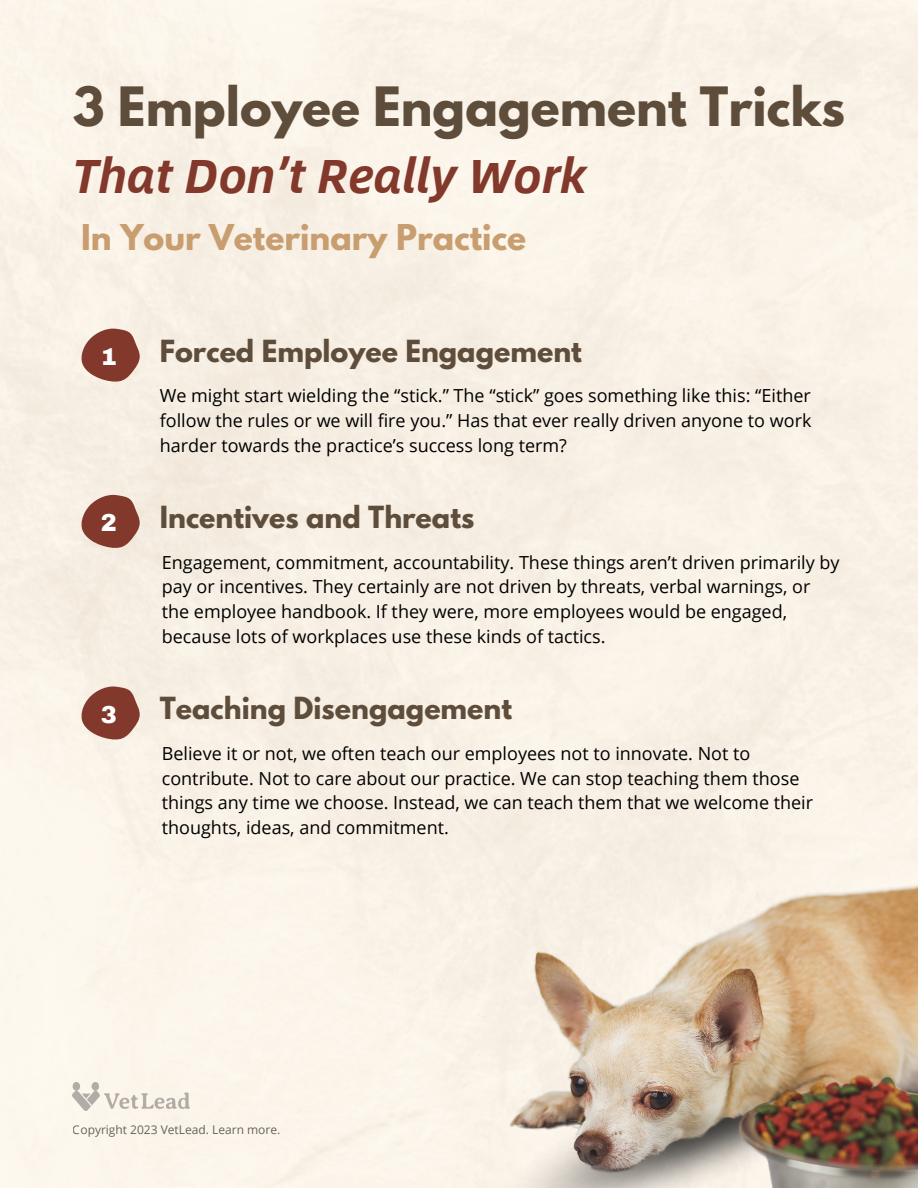
<style>
.page{position:relative;width:918px;height:1188px;background:#fff}
.page>*{position:absolute;margin:0;border:0;box-sizing:border-box;transform-origin:0 0}
.t1{font:700 48px "League Spartan";color:#5f4d3b}
.t2{font:italic 700 48px "Alibaba Sans";color:#82392b}
.t3{font:700 31.5px "League Spartan";color:#c89e71}
.t4{font:700 27px "League Spartan";color:#5f4d3b}
.t5{font:900 24px "Archivo";color:#fff}
.t6{font:18px/24.8px "Open Sans";color:#000}
.t7{font:12px "Open Sans";color:#000}
</style>
<div class="page">
<img style="left:441px;top:833px;width:477px;height:355px">
<svg style="left:81px;top:328px;width:59px;height:54px;background:#a0685a"></svg>
<svg style="left:81px;top:495px;width:59px;height:53px;background:#9d6457"></svg>
<svg style="left:81px;top:686px;width:59px;height:54px;background:#a0675a"></svg>
<img style="left:73px;top:1082px;width:117px;height:28px">
<p class="t1" style="left:73px;top:82px;width:774px">3 Employee Engagement Tricks</p>
<p class="t2" style="left:73px;top:136px;width:515px">That Don’t Really Work</p>
<p class="t3" style="left:81px;top:222px;width:447px">In Your Veterinary Practice</p>
<p class="t5" style="left:101px;top:344px;width:18px">1</p>
<p class="t4" style="left:160px;top:337px;width:424px">Forced Employee Engagement</p>
<p class="t6" style="left:160px;top:383px;width:653px;text-align:justify">We might start wielding the “stick.” The “stick” goes something like this: “Either follow the rules or we will fire you.” Has that ever really driven anyone to work harder towards the practice’s success long term?</p>
<p class="t5" style="left:101px;top:510px;width:18px">2</p>
<p class="t4" style="left:160px;top:504px;width:316px">Incentives and Threats</p>
<p class="t6" style="left:162px;top:549px;width:679px">Engagement, commitment, accountability. These things aren’t driven primarily by pay or incentives. They certainly are not driven by threats, verbal warnings, or the employee handbook. If they were, more employees would be engaged, because lots of workplaces use these kinds of tactics.</p>
<p class="t5" style="left:101px;top:701px;width:18px">3</p>
<p class="t4" style="left:160px;top:695px;width:354px">Teaching Disengagement</p>
<p class="t6" style="left:162px;top:741px;width:653px">Believe it or not, we often teach our employees not to innovate. Not to contribute. Not to care about our practice. We can stop teaching them those things any time we choose. Instead, we can teach them that we welcome their thoughts, ideas, and commitment.</p>
<p class="t7" style="left:73px;top:1122px;width:209px">Copyright 2023 VetLead. Learn more.</p>
</div>
